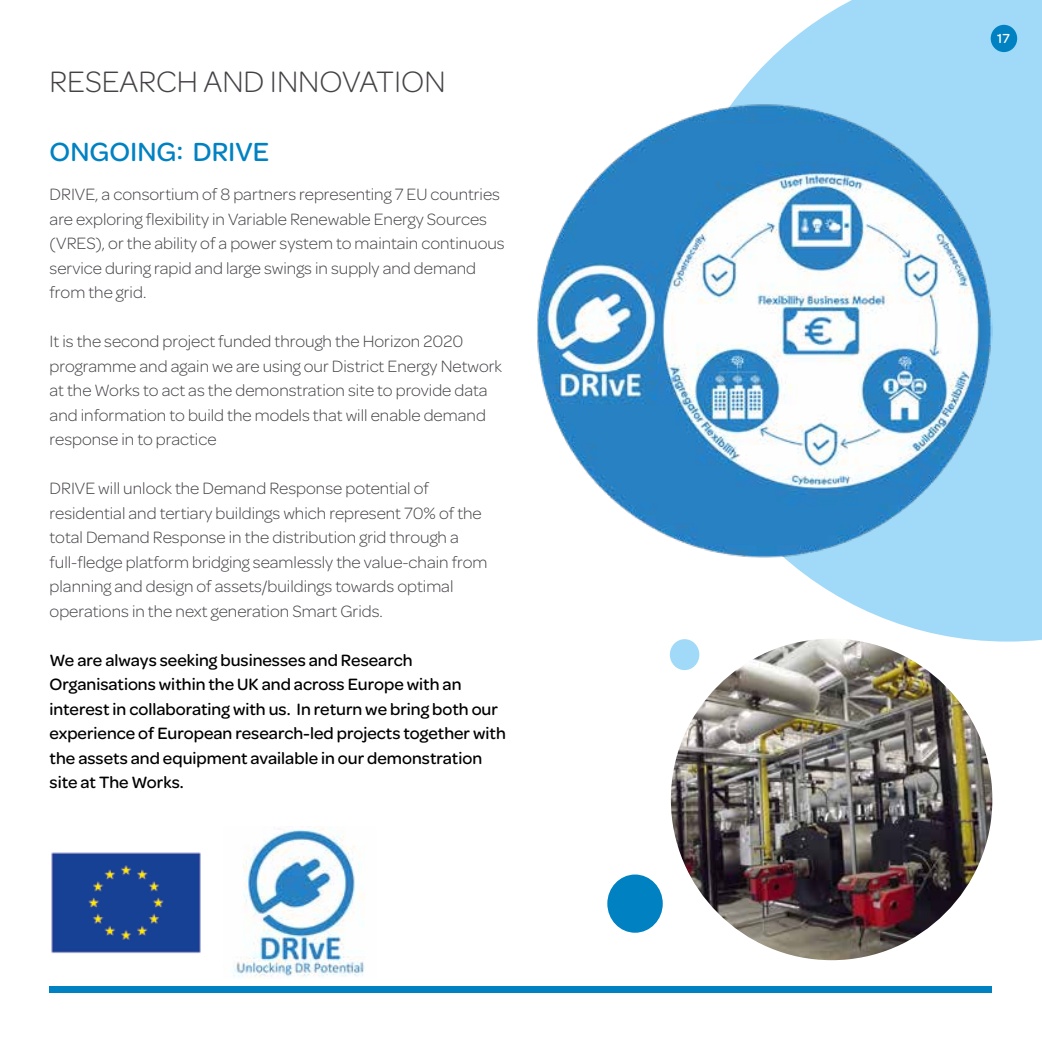
<style>
.page{position:relative;width:1042px;height:1042px;background:#fff}
.page>*{position:absolute;margin:0;border:0;box-sizing:border-box;transform-origin:0 0}
.t1{font:300 31.5px "Omnes";color:#454246}
.t2{font:500 28px "Omnes";color:#0082c2}
.t3{font:300 17.5px/24.5px "Omnes";color:#454246}
.t4{font:500 17.5px/24.5px "Omnes";color:#000}
.t5{font:500 14px "Omnes";color:#fff}
</style>
<div class="page">
<svg style="left:680px;top:0;width:362px;height:641px;fill:#a1daf8"></svg>
<div style="left:607px;top:874px;width:56px;height:58px;background:#0082c2;border-radius:50%"></div>
<div style="left:670px;top:639px;width:29px;height:31px;background:#a1daf8;border-radius:50%"></div>
<img style="left:671px;top:639px;width:321px;height:321px;border-radius:161px">
<div style="left:50px;top:986px;width:942px;height:6px;background:#0082c2"></div>
<div style="left:990px;top:25px;width:27px;height:27px;background:#0082c2;border-radius:50%"></div>
<img style="left:51px;top:852px;width:150px;height:102px">
<img style="left:233px;top:826px;width:132px;height:151px">
<img style="left:537px;top:102px;width:455px;height:457px">
<h1 class="t1" style="left:50px;top:60px;width:397px">RESEARCH AND INNOVATION</h1>
<h2 class="t2" style="left:50px;top:133px;width:221px">ONGOING: DRIVE</h2>
<p class="t3" style="left:50px;top:181px;width:456px">DRIVE, a consortium of 8 partners representing 7 EU countries are exploring flexibility in Variable Renewable Energy Sources (VRES), or the ability of a power system to maintain continuous service during rapid and large swings in supply and demand from the grid.</p>
<p class="t3" style="left:50px;top:328px;width:454px">It is the second project funded through the Horizon 2020 programme and again we are using our District Energy Network at the Works to act as the demonstration site to provide data and information to build the models that will enable demand response in to practice</p>
<p class="t3" style="left:50px;top:475px;width:439px">DRIVE will unlock the Demand Response potential of residential and tertiary buildings which represent 70% of the total Demand Response in the distribution grid through a full-fledge platform bridging seamlessly the value-chain from planning and design of assets/buildings towards optimal operations in the next generation Smart Grids.</p>
<p class="t4" style="left:50px;top:646px;width:458px">We are always seeking businesses and Research Organisations within the UK and across Europe with an interest in collaborating with us. In return we bring both our experience of European research-led projects together with the assets and equipment available in our demonstration site at The Works.</p>
<p class="t5" style="left:997px;top:29px;width:14px">17</p>
</div>
